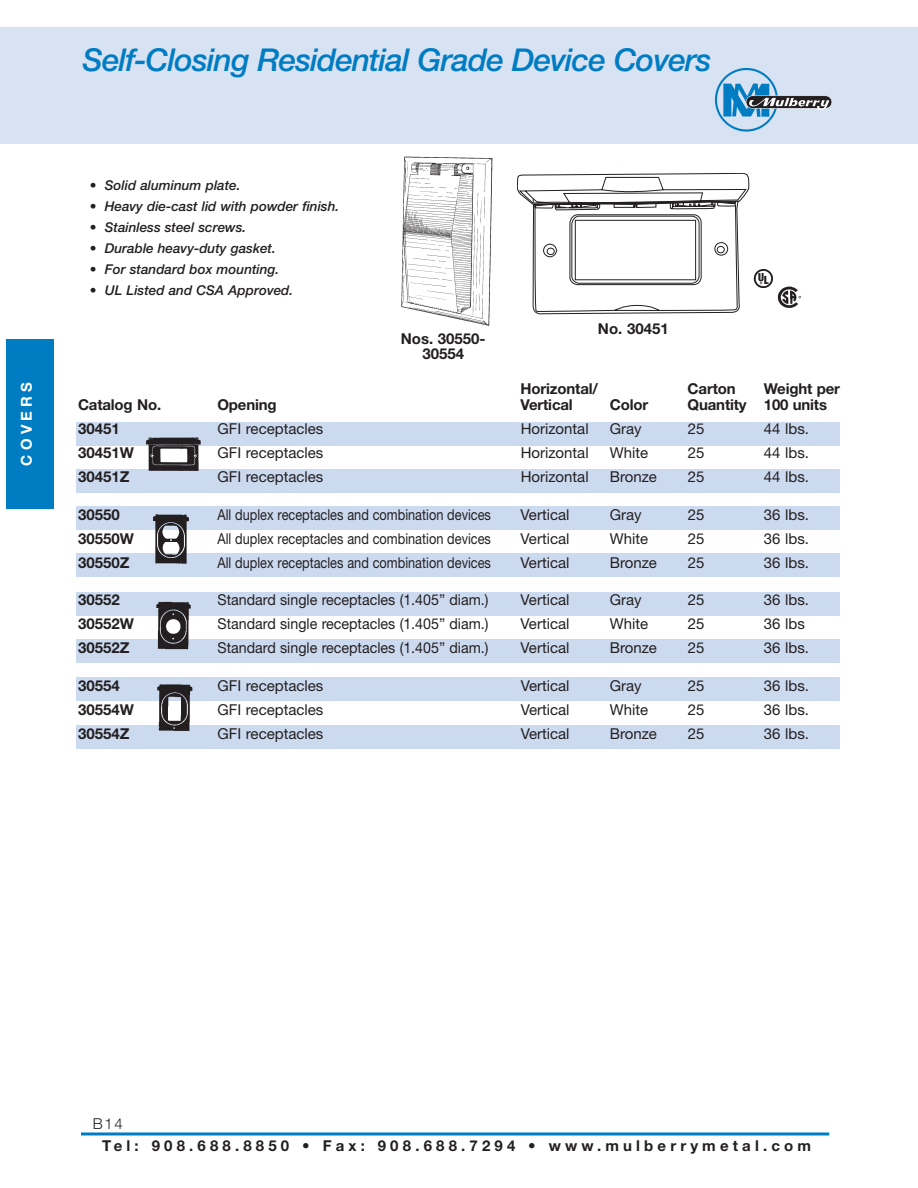
<style>
.page{position:relative;width:918px;height:1188px;background:#fff}
.page>*{position:absolute;margin:0;border:0;box-sizing:border-box;transform-origin:0 0}
.t1{font:italic 500 31.5px "Helvetica Neue";letter-spacing:-.03em;color:#007cc2}
.t2{font:15px "Helvetica Neue";color:#231f20}
.t3{font:700 15px/15px "Helvetica Neue";color:#231f20;text-align:center}
.t4{font:15px "Helvetica Neue";color:#231f20;scale:.85 1}
.t5{font:15px "Helvetica Neue";color:#231f20;scale:.95 1}
.t6{font:700 15px "Helvetica Neue";letter-spacing:.28em;color:#231f20}
.t7{font:700 15px "Helvetica Neue";letter-spacing:.28em;color:#fff}
.t8{font:300 15px "Helvetica Neue";color:#231f20}
.t9{font:italic 500 13.5px "Helvetica Neue";color:#231f20}
</style>
<div class="page">
<div style="left:77px;top:725px;width:763px;height:23px;background:#ccdaf0"></div>
<div style="left:77px;top:677px;width:763px;height:24px;background:#ccdaf0"></div>
<div style="left:77px;top:639px;width:763px;height:24px;background:#ccdaf0"></div>
<div style="left:77px;top:592px;width:763px;height:23px;background:#ccdaf0"></div>
<div style="left:77px;top:553px;width:763px;height:24px;background:#ccdaf0"></div>
<div style="left:77px;top:506px;width:763px;height:23px;background:#ccdaf0"></div>
<div style="left:77px;top:469px;width:763px;height:24px;background:#ccdaf0"></div>
<div style="left:77px;top:422px;width:763px;height:24px;background:#ccdaf0"></div>
<div style="left:0;top:27px;width:918px;height:116px;background:#d7e2f3"></div>
<img style="left:715px;top:69px;width:83px;height:63px">
<div style="left:746px;top:96px;width:86px;height:13px;border:1px solid #fff;border-radius:7px"></div>
<img style="left:748px;top:96px;width:84px;height:17px">
<hr style="left:81px;top:1132px;width:748px;height:3px;background:#007cc2">
<img style="left:401px;top:156px;width:92px;height:170px">
<svg style="left:517px;top:173px;width:232px;height:141px"></svg>
<img style="left:152px;top:514px;width:39px;height:50px">
<img style="left:156px;top:601px;width:35px;height:49px">
<img style="left:157px;top:684px;width:36px;height:47px">
<img style="left:146px;top:437px;width:54px;height:34px">
<img style="left:753px;top:270px;width:19px;height:18px">
<img style="left:777px;top:286px;width:25px;height:22px">
<div style="left:7px;top:339px;width:47px;height:170px;background:#007cc2"></div>
<p class="t7" style="left:21px;top:466px;width:85px;rotate:-90deg">COVERS</p>
<h1 class="t1" style="left:83px;top:49px;width:631px">Self-Closing Residential Grade Device Covers</h1>
<p class="t9" style="left:90px;top:180px;width:152px">• Solid aluminum plate.</p>
<p class="t9" style="left:90px;top:201px;width:251px">• Heavy die-cast lid with powder finish.</p>
<p class="t9" style="left:90px;top:222px;width:158px">• Stainless steel screws.</p>
<p class="t9" style="left:90px;top:243px;width:188px">• Durable heavy-duty gasket.</p>
<p class="t9" style="left:90px;top:264px;width:191px">• For standard box mounting.</p>
<p class="t9" style="left:90px;top:285px;width:205px">• UL Listed and CSA Approved.</p>
<p class="t3" style="left:401px;top:333px;width:86px">Nos. 30550-<br>30554</p>
<p class="t3" style="left:598px;top:322px;width:72px">No. 30451</p>
<p class="t3" style="left:521px;top:383px;width:79px">Horizontal/</p>
<p class="t3" style="left:688px;top:383px;width:50px">Carton</p>
<p class="t3" style="left:764px;top:383px;width:78px">Weight per</p>
<p class="t3" style="left:78px;top:399px;width:85px">Catalog No.</p>
<p class="t3" style="left:217px;top:399px;width:61px">Opening</p>
<p class="t3" style="left:521px;top:399px;width:54px">Vertical</p>
<p class="t3" style="left:610px;top:399px;width:40px">Color</p>
<p class="t3" style="left:688px;top:399px;width:141px">Quantity 100 units</p>
<p class="t3" style="left:78px;top:423px;width:43px">30451</p>
<p class="t2" style="left:217px;top:423px;width:107px">GFI receptacles</p>
<p class="t2" style="left:521px;top:423px;width:70px">Horizontal</p>
<p class="t2" style="left:610px;top:423px;width:33px">Gray</p>
<p class="t2" style="left:688px;top:423px;width:18px">25</p>
<p class="t2" style="left:764px;top:423px;width:47px">44 lbs.</p>
<p class="t3" style="left:78px;top:447px;width:57px">30451W</p>
<p class="t2" style="left:217px;top:447px;width:107px">GFI receptacles</p>
<p class="t2" style="left:521px;top:447px;width:70px">Horizontal</p>
<p class="t2" style="left:610px;top:447px;width:40px">White</p>
<p class="t2" style="left:688px;top:447px;width:18px">25</p>
<p class="t2" style="left:764px;top:447px;width:47px">44 lbs.</p>
<p class="t3" style="left:78px;top:471px;width:53px">30451Z</p>
<p class="t2" style="left:217px;top:471px;width:107px">GFI receptacles</p>
<p class="t2" style="left:521px;top:471px;width:70px">Horizontal</p>
<p class="t2" style="left:610px;top:471px;width:49px">Bronze</p>
<p class="t2" style="left:688px;top:471px;width:18px">25</p>
<p class="t2" style="left:764px;top:471px;width:47px">44 lbs.</p>
<p class="t3" style="left:78px;top:508px;width:43px">30550</p>
<p class="t4" style="left:217px;top:509px;width:323px">All duplex receptacles and combination devices</p>
<p class="t2" style="left:521px;top:509px;width:50px">Vertical</p>
<p class="t2" style="left:610px;top:509px;width:33px">Gray</p>
<p class="t2" style="left:688px;top:509px;width:18px">25</p>
<p class="t2" style="left:764px;top:509px;width:47px">36 lbs.</p>
<p class="t3" style="left:78px;top:532px;width:57px">30550W</p>
<p class="t4" style="left:217px;top:533px;width:323px">All duplex receptacles and combination devices</p>
<p class="t2" style="left:521px;top:533px;width:50px">Vertical</p>
<p class="t2" style="left:610px;top:533px;width:40px">White</p>
<p class="t2" style="left:688px;top:533px;width:18px">25</p>
<p class="t2" style="left:764px;top:533px;width:47px">36 lbs.</p>
<p class="t3" style="left:78px;top:556px;width:53px">30550Z</p>
<p class="t4" style="left:217px;top:557px;width:323px">All duplex receptacles and combination devices</p>
<p class="t2" style="left:521px;top:557px;width:50px">Vertical</p>
<p class="t2" style="left:610px;top:557px;width:49px">Bronze</p>
<p class="t2" style="left:688px;top:557px;width:18px">25</p>
<p class="t2" style="left:764px;top:557px;width:47px">36 lbs.</p>
<p class="t3" style="left:78px;top:594px;width:43px">30552</p>
<p class="t5" style="left:217px;top:594px;width:287px">Standard single receptacles (1.405” diam.)</p>
<p class="t2" style="left:521px;top:594px;width:50px">Vertical</p>
<p class="t2" style="left:610px;top:594px;width:33px">Gray</p>
<p class="t2" style="left:688px;top:594px;width:18px">25</p>
<p class="t2" style="left:764px;top:594px;width:47px">36 lbs.</p>
<p class="t3" style="left:78px;top:618px;width:57px">30552W</p>
<p class="t5" style="left:217px;top:618px;width:287px">Standard single receptacles (1.405” diam.)</p>
<p class="t2" style="left:521px;top:618px;width:50px">Vertical</p>
<p class="t2" style="left:610px;top:618px;width:40px">White</p>
<p class="t2" style="left:688px;top:618px;width:18px">25</p>
<p class="t2" style="left:764px;top:618px;width:42px">36 lbs</p>
<p class="t3" style="left:78px;top:642px;width:53px">30552Z</p>
<p class="t5" style="left:217px;top:642px;width:287px">Standard single receptacles (1.405” diam.)</p>
<p class="t2" style="left:521px;top:642px;width:50px">Vertical</p>
<p class="t2" style="left:610px;top:642px;width:49px">Bronze</p>
<p class="t2" style="left:688px;top:642px;width:18px">25</p>
<p class="t2" style="left:764px;top:642px;width:47px">36 lbs.</p>
<p class="t3" style="left:78px;top:679px;width:43px">30554</p>
<p class="t2" style="left:217px;top:680px;width:107px">GFI receptacles</p>
<p class="t2" style="left:521px;top:680px;width:50px">Vertical</p>
<p class="t2" style="left:610px;top:680px;width:33px">Gray</p>
<p class="t2" style="left:688px;top:680px;width:18px">25</p>
<p class="t2" style="left:764px;top:680px;width:47px">36 lbs.</p>
<p class="t3" style="left:78px;top:703px;width:57px">30554W</p>
<p class="t2" style="left:217px;top:704px;width:107px">GFI receptacles</p>
<p class="t2" style="left:521px;top:704px;width:50px">Vertical</p>
<p class="t2" style="left:610px;top:704px;width:40px">White</p>
<p class="t2" style="left:688px;top:704px;width:18px">25</p>
<p class="t2" style="left:764px;top:704px;width:47px">36 lbs.</p>
<p class="t3" style="left:78px;top:727px;width:53px">30554Z</p>
<p class="t2" style="left:217px;top:728px;width:107px">GFI receptacles</p>
<p class="t2" style="left:521px;top:728px;width:50px">Vertical</p>
<p class="t2" style="left:610px;top:728px;width:49px">Bronze</p>
<p class="t2" style="left:688px;top:728px;width:18px">25</p>
<p class="t2" style="left:764px;top:728px;width:47px">36 lbs.</p>
<p class="t8" style="left:93px;top:1119px;width:32px">B14</p>
<p class="t6" style="left:102px;top:1140px;width:710px">Tel: 908.688.8850 • Fax: 908.688.7294 • www.mulberrymetal.com</p>
</div>
